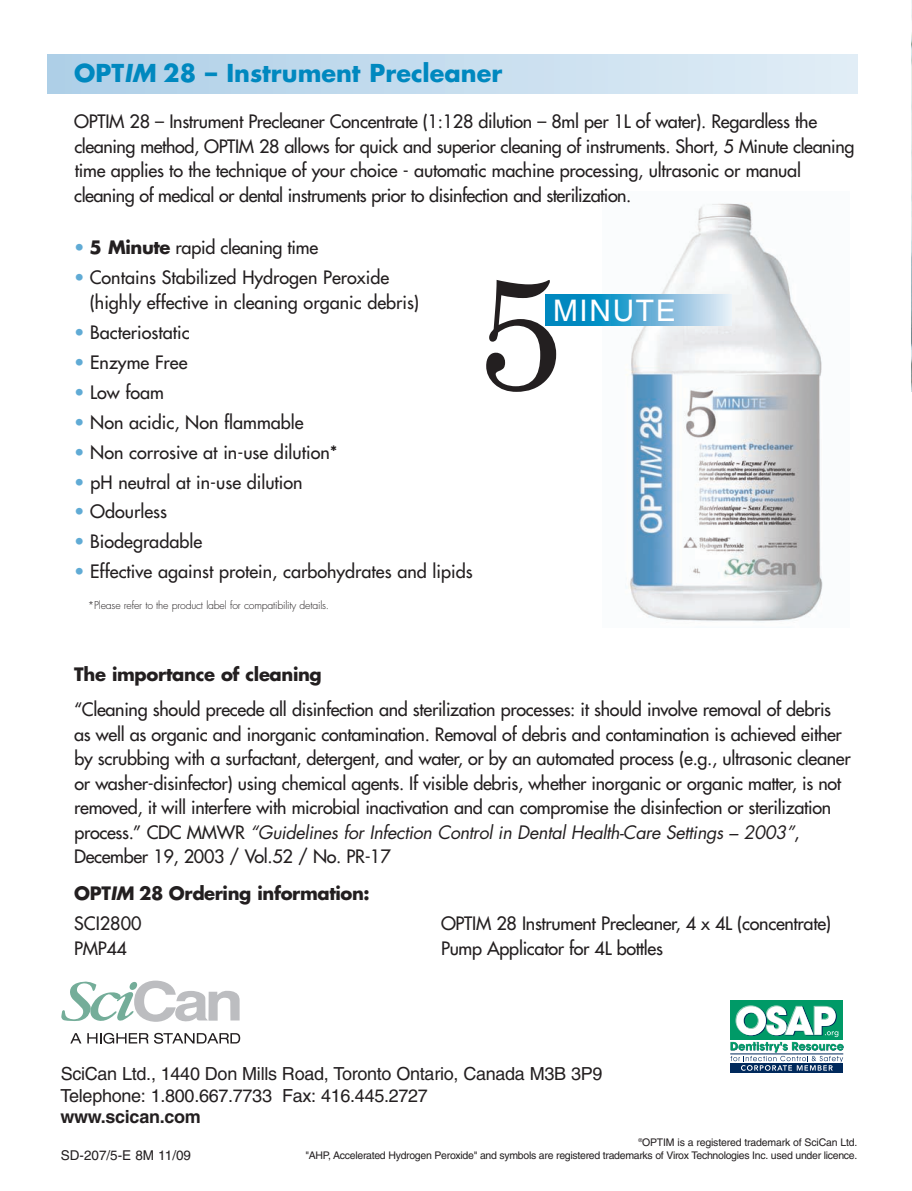
<style>
.page{position:relative;width:912px;height:1191px;background:#fff}
.page>*{position:absolute;margin:0;border:0;box-sizing:border-box;transform-origin:0 0}
.t1{font:159.15px "Century";color:#231f20}
.t2{font:29.7px "Helvetica";letter-spacing:.055em;color:#fff}
.t3{font:700 24px "Futura";color:#0088bf}
.t4{font:18px/24.6px "Futura";letter-spacing:-.015em;color:#231f20}
.t5{font:18px/21.6px "Helvetica";letter-spacing:-.015em;color:#231f20}
.t6{font:700 18px/30px "Futura";letter-spacing:-.02em;color:#231f20}
.t7{font:700 18px "Helvetica";letter-spacing:-.015em;color:#231f20}
.t8{font:13.5px "Helvetica";color:#231f20}
.t9{font:10.5px "Helvetica";letter-spacing:-.03em;color:#231f20}
.t10{font:300 10.5px "Futura";letter-spacing:-.02em;color:#231f20}
.s1{font-style:italic}
.s2{color:#60abd5}
.s3{font-weight:700}
.s4{font-weight:400}
</style>
<div class="page">
<div style="left:730px;top:1063px;width:112px;height:9px;background:#00295c"></div>
<div style="left:730px;top:1001px;width:113px;height:39px;background:#009a67"></div>
<svg style="left:730px;top:1005px;width:113px;height:66px"></svg>
<img style="left:911px;top:0;width:1px;height:392px">
<hr style="left:911px;top:392px;width:1px;height:188px;background:#011622">
<img style="left:602px;top:203px;width:221px;height:419px">
<div style="left:47px;top:54px;width:810px;height:39px;background:linear-gradient(to right,#adcfe7,#e0edf6)"></div>
<div style="left:545px;top:294px;width:68px;height:31px;background:#0088bf"></div>
<svg style="left:602px;top:294px;width:129px;height:31px;background:#7bbcdd"></svg>
<svg style="left:61px;top:980px;width:178px;height:42px"></svg>
<svg style="left:70px;top:1033px;width:11px;height:10px"></svg>
<svg style="left:87px;top:1033px;width:61px;height:11px"></svg>
<svg style="left:154px;top:1033px;width:86px;height:11px"></svg>
<h3 class="t3" style="left:74px;top:62px;width:429px">OPT<span class="s1">IM</span> 28 – Instrument Precleaner</h3>
<p class="t4" style="left:74px;top:110px;width:781px">OPTIM 28 – Instrument Precleaner Concentrate (1:128 dilution – 8ml per 1L of water). Regardless the cleaning method, OPTIM 28 allows for quick and superior cleaning of instruments. Short, 5 Minute cleaning time applies to the technique of your choice - automatic machine processing, ultrasonic or manual cleaning of medical or dental instruments prior to disinfection and sterilization.</p>
<p class="t4" style="left:74px;top:237px;width:245px"><span class="s2">•</span> <span class="s3">5 Minute</span> rapid cleaning time</p>
<p class="t4" style="left:90px;top:267px;width:331px;text-indent:-15px"><span class="s2">•</span> Contains Stabilized Hydrogen Peroxide (highly effective in cleaning organic debris)</p>
<p class="t4" style="left:74px;top:321px;width:117px"><span class="s2">•</span> Bacteriostatic</p>
<p class="t4" style="left:74px;top:351px;width:115px"><span class="s2">•</span> Enzyme Free</p>
<p class="t4" style="left:74px;top:381px;width:91px"><span class="s2">•</span> Low foam</p>
<p class="t4" style="left:74px;top:411px;width:231px"><span class="s2">•</span> Non acidic, Non flammable</p>
<p class="t4" style="left:74px;top:441px;width:265px"><span class="s2">•</span> Non corrosive at in-use dilution*</p>
<p class="t4" style="left:74px;top:471px;width:230px"><span class="s2">•</span> pH neutral at in-use dilution</p>
<p class="t4" style="left:74px;top:501px;width:94px"><span class="s2">•</span> Odourless</p>
<p class="t4" style="left:74px;top:531px;width:129px"><span class="s2">•</span> Biodegradable</p>
<p class="t4" style="left:74px;top:561px;width:400px"><span class="s2">•</span> Effective against protein, carbohydrates and lipids</p>
<p class="t10" style="left:88px;top:601px;width:243px">*Please refer to the product label for compatibility details.</p>
<h1 class="t1" style="left:475px;top:233px;width:90px">5</h1>
<h2 class="t2" style="left:553px;top:299px;width:124px">MINUTE</h2>
<p class="t6" style="left:74px;top:661px;width:249px">The importance of cleaning</p>
<p class="t4" style="left:74px;top:698px;width:778px">“Cleaning should precede all disinfection and sterilization processes: it should involve removal of debris as well as organic and inorganic contamination. Removal of debris and contamination is achieved either by scrubbing with a surfactant, detergent, and water, or by an automated process (e.g., ultrasonic cleaner or washer-disinfector) using chemical agents. If visible debris, whether inorganic or organic matter, is not removed, it will interfere with microbial inactivation and can compromise the disinfection or sterilization process.” CDC MMWR <span class="s1">“Guidelines for Infection Control in Dental Health-Care Settings – 2003”</span>, December 19, 2003 / Vol.52 / No. PR-17</p>
<p class="t6" style="left:74px;top:880px;width:297px">OPT<span class="s1">IM</span> 28 Ordering information:<br><span class="s4">SCI2800</span></p>
<p class="t4" style="left:441px;top:912px;width:391px">OPTIM 28 Instrument Precleaner, 4 x 4L (concentrate)</p>
<p class="t4" style="left:74px;top:937px;width:54px">PMP44</p>
<p class="t4" style="left:441px;top:937px;width:223px">Pump Applicator for 4L bottles</p>
<p class="t5" style="left:60px;top:1064px;width:543px">SciCan Ltd., 1440 Don Mills Road, Toronto Ontario, Canada M3B 3P9<br>Telephone: 1.800.667.7733 Fax: 416.445.2727</p>
<p class="t7" style="left:60px;top:1110px;width:142px">www.scican.com</p>
<p class="t9" style="left:638px;top:1138px;width:220px"><sup>®</sup>OPTIM is a registered trademark of SciCan Ltd.</p>
<p class="t8" style="left:61px;top:1150px;width:132px">SD-207/5-E 8M 11/09</p>
<p class="t9" style="left:305px;top:1151px;width:553px">"AHP, Accelerated Hydrogen Peroxide" and symbols are registered trademarks of Virox Technologies Inc. used under licence.</p>
</div>
